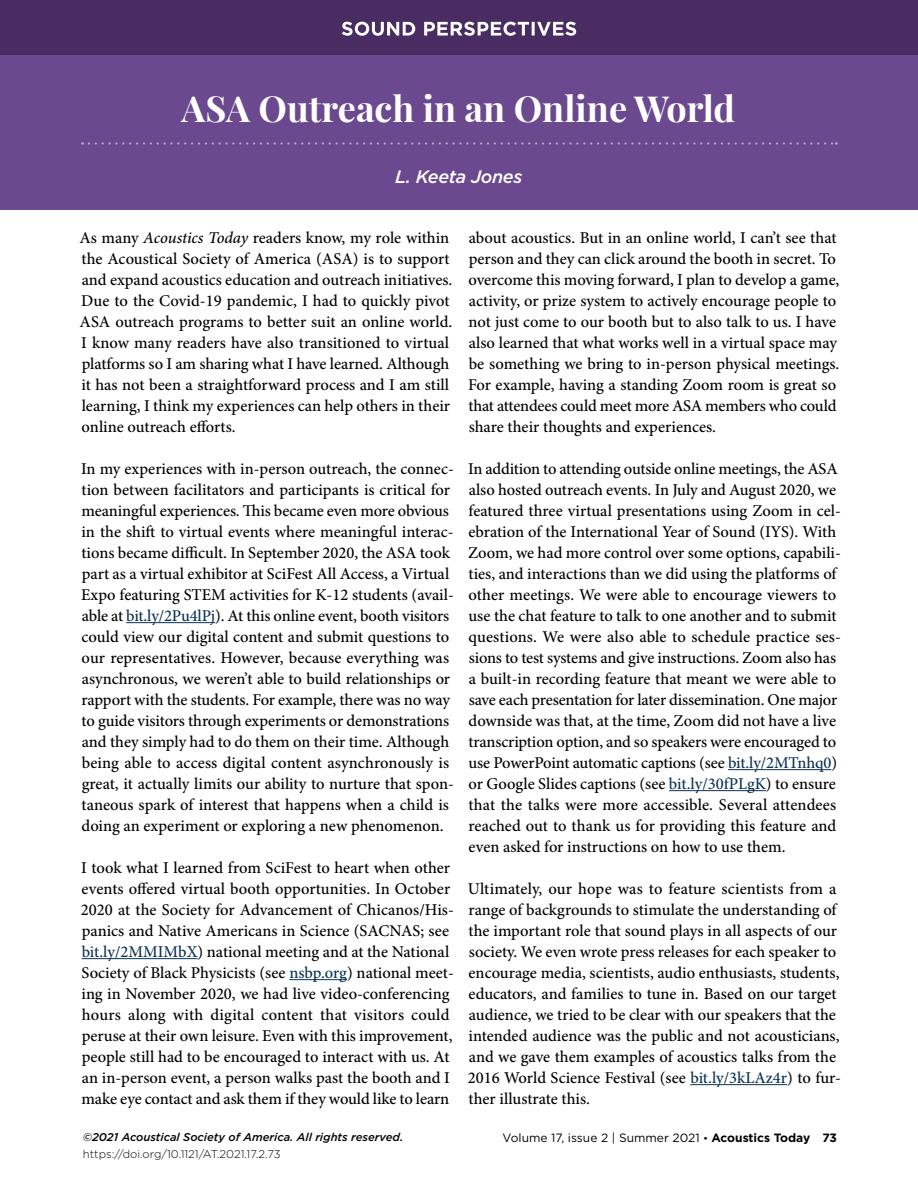
<style>
.page{position:relative;width:918px;height:1188px;background:#fff}
.page>*{position:absolute;margin:0;border:0;box-sizing:border-box;transform-origin:0 0}
.t1{font:700 36px "Playfair Display";color:#fff}
.t2{font:italic 500 18px "Gotham";letter-spacing:-.02em;color:#fff}
.t3{font:500 16.5px/21px "Minion Pro";color:#000}
.t4{font:12px "Gotham";color:#000}
.t5{font:italic 500 11.25px "Gotham";color:#000}
.t6{font:300 11.25px "Gotham";color:#000}
.s1{font-style:italic}
.s2{color:#0a3255}
.s3{font-size:10.5px}
.s4{font-weight:700}
</style>
<div class="page">
<div style="left:0;top:0;width:918px;height:56px;background:#482c62"></div>
<svg style="left:342px;top:22px;width:234px;height:14px"></svg>
<div style="left:0;top:56px;width:918px;height:154px;background:#6b498f"></div>
<hr style="left:126px;top:622px;width:89px;height:1px;background:#0a3255">
<hr style="left:82px;top:958px;width:116px;height:1px;background:#0a3255">
<hr style="left:289px;top:979px;width:58px;height:1px;background:#0a3255">
<hr style="left:728px;top:769px;width:103px;height:1px;background:#0a3255">
<hr style="left:669px;top:790px;width:97px;height:1px;background:#0a3255">
<hr style="left:690px;top:1084px;width:97px;height:1px;background:#0a3255">
<svg style="left:89px;top:142px;width:748px;height:3px"></svg>
<h1 class="t1" style="left:182px;top:86px;width:555px">ASA Outreach in an Online World</h1>
<p class="t2" style="left:395px;top:164px;width:129px">L. Keeta Jones</p>
<p class="t3" style="left:80px;top:227px;width:374px">As many <span class="s1">Acoustics Today</span> readers know, my role within the Acoustical Society of America (ASA) is to support and expand acoustics education and outreach initiatives.<br>Due to the Covid-19 pandemic, I had to quickly pivot ASA outreach programs to better suit an online world.<br>I know many readers have also transitioned to virtual platforms so I am sharing what I have learned. Although it has not been a straightforward process and I am still learning, I think my experiences can help others in their online outreach efforts.</p>
<p class="t3" style="left:81px;top:458px;width:374px">In my experiences with in-person outreach, the connec&shy;tion between facilitators and participants is critical for meaningful experiences. This became even more obvious in the shift to virtual events where meaningful interac&shy;tions became difficult. In September 2020, the ASA took part as a virtual exhibitor at SciFest All Access, a Virtual Expo featuring STEM activities for K-12 students (avail&shy;able at <span class="s2">bit.ly/2Pu4lPj</span>). At this online event, booth visitors could view our digital content and submit questions to our representatives. However, because everything was asynchronous, we weren’t able to build relationships or rapport with the students. For example, there was no way to guide visitors through experiments or demonstrations and they simply had to do them on their time. Although being able to access digital content asynchronously is great, it actually limits our ability to nurture that spon&shy;taneous spark of interest that happens when a child is doing an experiment or exploring a new phenomenon.</p>
<p class="t3" style="left:81px;top:857px;width:375px">I took what I learned from SciFest to heart when other events offered virtual booth opportunities. In October 2020 at the Society for Advancement of Chicanos/His&shy;panics and Native Americans in Science (SACNAS; see <span class="s2">bit.ly/2MMIMbX</span>) national meeting and at the National Society of Black Physicists (see <span class="s2">nsbp.org</span>) national meet&shy;ing in November 2020, we had live video-conferencing hours along with digital content that visitors could peruse at their own leisure. Even with this improvement, people still had to be encouraged to interact with us. At an in-person event, a person walks past the booth and I make eye contact and ask them if they would like to learn</p>
<p class="t5" style="left:83px;top:1130px;width:322px">©2021 Acoustical Society of America. All rights reserved.</p>
<p class="t6" style="left:83px;top:1147px;width:199px">https://doi.org/10.1121/AT.2021.17.2.73</p>
<p class="t3" style="left:468px;top:227px;width:373px">about acoustics. But in an online world, I can’t see that person and they can click around the booth in secret. To overcome this moving forward, I plan to develop a game, activity, or prize system to actively encourage people to not just come to our booth but to also talk to us. I have also learned that what works well in a virtual space may be something we bring to in-person physical meetings.<br>For example, having a standing Zoom room is great so that attendees could meet more ASA members who could share their thoughts and experiences.</p>
<p class="t3" style="left:468px;top:458px;width:374px">In addition to attending outside online meetings, the ASA also hosted outreach events. In July and August 2020, we featured three virtual presentations using Zoom in cel&shy;ebration of the International Year of Sound (IYS). With Zoom, we had more control over some options, capabili&shy;ties, and interactions than we did using the platforms of other meetings. We were able to encourage viewers to use the chat feature to talk to one another and to submit questions. We were also able to schedule practice ses&shy;sions to test systems and give instructions. Zoom also has a built-in recording feature that meant we were able to save each presentation for later dissemination. One major downside was that, at the time, Zoom did not have a live transcription option, and so speakers were encouraged to use PowerPoint automatic captions (see <span class="s2">bit.ly/2MTnhq0</span>) or Google Slides captions (see <span class="s2">bit.ly/30fPLgK</span>) to ensure that the talks were more accessible. Several attendees reached out to thank us for providing this feature and even asked for instructions on how to use them.</p>
<p class="t3" style="left:468px;top:878px;width:375px">Ultimately, our hope was to feature scientists from a range of backgrounds to stimulate the understanding of the important role that sound plays in all aspects of our society. We even wrote press releases for each speaker to encourage media, scientists, audio enthusiasts, students, educators, and families to tune in. Based on our target audience, we tried to be clear with our speakers that the intended audience was the public and not acousticians, and we gave them examples of acoustics talks from the 2016 World Science Festival (see <span class="s2">bit.ly/3kLAz4r</span>) to fur&shy;ther illustrate this.</p>
<p class="t4" style="left:503px;top:1130px;width:336px">Volume 17, issue 2 | Summer 2021 <span class="s3">•</span> <span class="s4">Acoustics Today 73</span></p>
</div>
